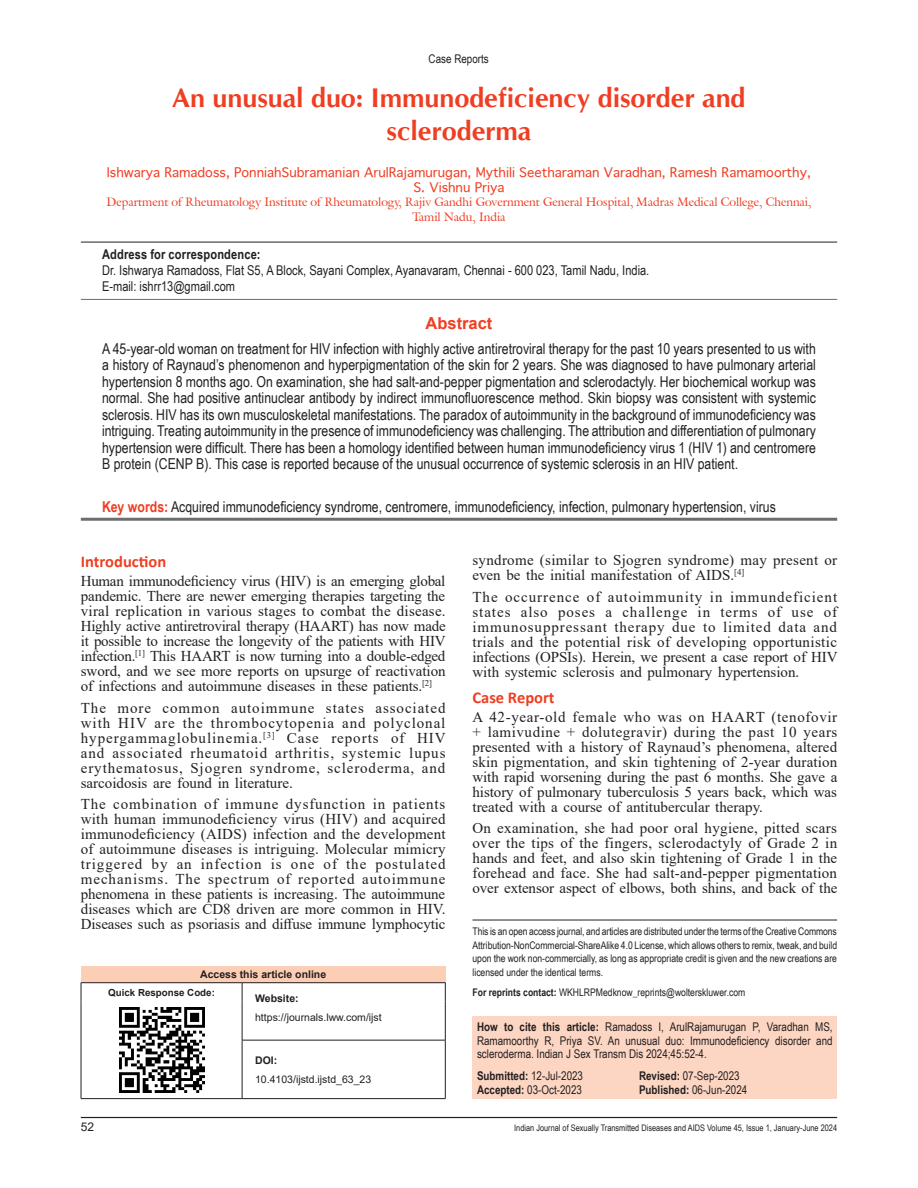
<style>
.page{position:relative;width:918px;height:1188px;background:#fff}
.page>*{position:absolute;margin:0;border:0;box-sizing:border-box;transform-origin:0 0}
.AT{font:700 27px/33px "CG Omega";color:#ef3e22;text-align:center}
.t1{font:700 16.5px "Calibri";color:#ef3e22}
.ABSH{font:700 16.5px "Arial";color:#ef3e22}
.TX{font:15px/15px "Times New Roman";color:#231f20;text-align:justify}
.ABS{font:15px/16.5px "Arial Narrow";color:#231f20;text-align:justify}
.KWD{font:15px "Arial Narrow";color:#231f20}
.TX-2{font:15px/15px "Times New Roman";letter-spacing:.02em;color:#231f20}
.ADD{font:13.5px/16.2px "Arial Narrow";color:#231f20}
.AU{font:12.75px/15.3px "Geneva";color:#ef3e22;text-align:center}
.HTC{font:12px/13.5px "Arial Narrow";color:#231f20;text-align:justify}
.AFF{font:12px/14.4px "Galliard IT Cby BT";color:#ef3e22;text-align:center}
.HIS{font:12px "Arial Narrow";color:#231f20}
.t2{font:12px "Arial";color:#231f20}
.OS{font:10.5px/13.5px "Arial Narrow";color:#231f20;text-align:justify}
.WEB{font:10.5px "Arial";color:#231f20}
.AAO{font:700 10.5px "Arial";color:#231f20}
.WEB-2{font:700 10.5px "Arial";color:#231f20}
.QRC{font:700 9.75px "Arial";color:#231f20}
.t3{font:9px "Arial Narrow";color:#231f20}
.s1{font-weight:700}
.s2{font-weight:700;color:#ef3e22}
</style>
<div class="page">
<hr style="left:81px;top:1117px;width:756px;height:1px;background:#231f20">
<hr style="left:473px;top:920px;width:364px;height:1px;background:#231f20">
<div style="left:81px;top:966px;width:364px;height:17px;background:#fcceb6"></div>
<svg style="left:81px;top:983px;width:1px;height:19px"></svg>
<svg style="left:445px;top:983px;width:1px;height:19px"></svg>
<hr style="left:445px;top:1002px;width:1px;height:38px;background:#231f20">
<hr style="left:81px;top:1002px;width:1px;height:38px;background:#231f20">
<hr style="left:81px;top:1040px;width:1px;height:58px;background:#231f20">
<hr style="left:81px;top:1098px;width:161px;height:1px;background:#231f20">
<hr style="left:242px;top:1040px;width:204px;height:1px;background:#231f20">
<hr style="left:445px;top:1040px;width:1px;height:58px;background:#231f20">
<hr style="left:242px;top:1098px;width:204px;height:1px;background:#231f20">
<svg style="left:242px;top:983px;width:1px;height:19px"></svg>
<hr style="left:242px;top:1002px;width:1px;height:38px;background:#231f20">
<hr style="left:242px;top:1040px;width:1px;height:58px;background:#231f20">
<hr style="left:81px;top:982px;width:161px;height:1px;background:#231f20">
<hr style="left:242px;top:982px;width:204px;height:1px;background:#231f20">
<img style="left:119px;top:1008px;width:85px;height:85px">
<div style="left:473px;top:1016px;width:364px;height:82px;background:#fdd6c3"></div>
<hr style="left:81px;top:242px;width:756px;height:1px;background:#231f20">
<hr style="left:81px;top:299px;width:756px;height:1px;background:#6c6d70">
<hr style="left:81px;top:518px;width:756px;height:3px;background:#6c6d70">
<p class="HTC" style="left:429px;top:52px;width:62px">Case Reports</p>
<p class="AT" style="left:172px;top:82px;width:575px">An unusual duo: Immunodeficiency disorder and scleroderma</p>
<p class="AU" style="left:107px;top:165px;width:706px">Ishwarya Ramadoss, PonniahSubramanian ArulRajamurugan, Mythili Seetharaman Varadhan, Ramesh Ramamoorthy,<br>S. Vishnu Priya</p>
<p class="AFF" style="left:107px;top:195px;width:706px">Department of Rheumatology Institute of Rheumatology, Rajiv Gandhi Government General Hospital, Madras Medical College, Chennai,<br>Tamil Nadu, India</p>
<p class="ADD" style="left:102px;top:246px;width:549px"><span class="s1">Address for correspondence:<br></span>Dr. Ishwarya Ramadoss, Flat S5, A Block, Sayani Complex, Ayanavaram, Chennai ‑ 600 023, Tamil Nadu, India.<br>E‑mail: ishrr13@gmail.com</p>
<p class="ABSH" style="left:426px;top:311px;width:68px">Abstract</p>
<p class="ABS" style="left:102px;top:340px;width:715px">A 45‑year‑old woman on treatment for HIV infection with highly active antiretroviral therapy for the past 10 years presented to us with a history of Raynaud’s phenomenon and hyperpigmentation of the skin for 2 years. She was diagnosed to have pulmonary arterial hypertension 8 months ago. On examination, she had salt‑and‑pepper pigmentation and sclerodactyly. Her biochemical workup was normal. She had positive antinuclear antibody by indirect immunofluorescence method. Skin biopsy was consistent with systemic sclerosis. HIV has its own musculoskeletal manifestations. The paradox of autoimmunity in the background of immunodeficiency was intriguing. Treating autoimmunity in the presence of immunodeficiency was challenging. The attribution and differentiation of pulmonary hypertension were difficult. There has been a homology identified between human immunodeficiency virus 1 (HIV 1) and centromere B protein (CENP B). This case is reported because of the unusual occurrence of systemic sclerosis in an HIV patient.</p>
<p class="KWD" style="left:102px;top:496px;width:675px"><span class="s2">Key words:</span> Acquired immunodeficiency syndrome, centromere, immunodeficiency, infection, pulmonary hypertension, virus</p>
<h1 class="t1" style="left:81px;top:550px;width:87px">Introduction</h1>
<p class="TX" style="left:81px;top:573px;width:366px">Human immunodeficiency virus (HIV) is an emerging global pandemic. There are newer emerging therapies targeting the viral replication in various stages to combat the disease.<br>Highly active antiretroviral therapy (HAART) has now made it possible to increase the longevity of the patients with HIV infection.<sup>[1]</sup> This HAART is now turning into a double‑edged sword, and we see more reports on upsurge of reactivation of infections and autoimmune diseases in these patients.<sup>[2]</sup></p>
<p class="TX" style="left:81px;top:700px;width:366px">The more common autoimmune states associated with HIV are the thrombocytopenia and polyclonal hypergammaglobulinemia.<sup>[3]</sup> Case reports of HIV and associated rheumatoid arthritis, systemic lupus erythematosus, Sjogren syndrome, scleroderma, and sarcoidosis are found in literature.</p>
<p class="TX" style="left:81px;top:796px;width:366px">The combination of immune dysfunction in patients with human immunodeficiency virus (HIV) and acquired immunodeficiency (AIDS) infection and the development of autoimmune diseases is intriguing. Molecular mimicry triggered by an infection is one of the postulated mechanisms. The spectrum of reported autoimmune phenomena in these patients is increasing. The autoimmune diseases which are CD8 driven are more common in HIV.<br>Diseases such as psoriasis and diffuse immune lymphocytic</p>
<p class="AAO" style="left:200px;top:967px;width:128px">Access this article online</p>
<p class="QRC" style="left:108px;top:985px;width:108px">Quick Response Code:</p>
<p class="WEB-2" style="left:255px;top:991px;width:45px">Website:</p>
<p class="WEB" style="left:255px;top:1010px;width:128px">https://journals.lww.com/ijst</p>
<p class="WEB-2" style="left:255px;top:1053px;width:24px">DOI:</p>
<p class="WEB" style="left:255px;top:1072px;width:118px">10.4103/ijstd.ijstd_63_23</p>
<p class="TX-2" style="left:472px;top:552px;width:366px">syndrome (similar to Sjogren syndrome) may present or even be the initial manifestation of AIDS.<sup>[4]</sup></p>
<p class="TX" style="left:472px;top:589px;width:367px">The occurrence of autoimmunity in immundeficient states also poses a challenge in terms of use of immunosuppressant therapy due to limited data and trials and the potential risk of developing opportunistic infections (OPSIs). Herein, we present a case report of HIV with systemic sclerosis and pulmonary hypertension.</p>
<h1 class="t1" style="left:472px;top:686px;width:84px">Case Report</h1>
<p class="TX" style="left:472px;top:709px;width:366px">A 42‑year‑old female who was on HAART (tenofovir + lamivudine + dolutegravir) during the past 10 years presented with a history of Raynaud’s phenomena, altered skin pigmentation, and skin tightening of 2‑year duration with rapid worsening during the past 6 months. She gave a history of pulmonary tuberculosis 5 years back, which was treated with a course of antitubercular therapy.</p>
<p class="TX" style="left:472px;top:820px;width:366px">On examination, she had poor oral hygiene, pitted scars over the tips of the fingers, sclerodactyly of Grade 2 in hands and feet, and also skin tightening of Grade 1 in the forehead and face. She had salt‑and‑pepper pigmentation over extensor aspect of elbows, both shins, and back of the</p>
<p class="OS" style="left:473px;top:924px;width:366px">This is an open access journal, and articles are distributed under the terms of the Creative Commons Attribution‑NonCommercial‑ShareAlike 4.0 License, which allows others to remix, tweak, and build upon the work non‑commercially, as long as appropriate credit is given and the new creations are licensed under the identical terms.</p>
<p class="OS" style="left:473px;top:985px;width:274px"><span class="s1">For reprints contact:</span> WKHLRPMedknow_reprints@wolterskluwer.com</p>
<p class="HTC" style="left:477px;top:1020px;width:357px"><span class="s1">How to cite this article:</span> Ramadoss I, ArulRajamurugan P, Varadhan MS, Ramamoorthy R, Priya SV. An unusual duo: Immunodeficiency disorder and scleroderma. Indian J Sex Transm Dis 2024;45:52-4.</p>
<p class="HIS" style="left:477px;top:1067px;width:108px"><span class="s1">Submitted:</span> 12‑Jul‑2023</p>
<p class="HIS" style="left:639px;top:1067px;width:102px"><span class="s1">Revised:</span> 07‑Sep‑2023</p>
<p class="HIS" style="left:477px;top:1081px;width:106px"><span class="s1">Accepted:</span> 03‑Oct‑2023</p>
<p class="HIS" style="left:639px;top:1081px;width:110px"><span class="s1">Published:</span> 06-Jun-2024</p>
<p class="t2" style="left:81px;top:1119px;width:15px">52</p>
<p class="t3" style="left:514px;top:1122px;width:324px">Indian Journal of Sexually Transmitted Diseases and AIDS Volume 45, Issue 1, January-June 2024</p>
</div>
